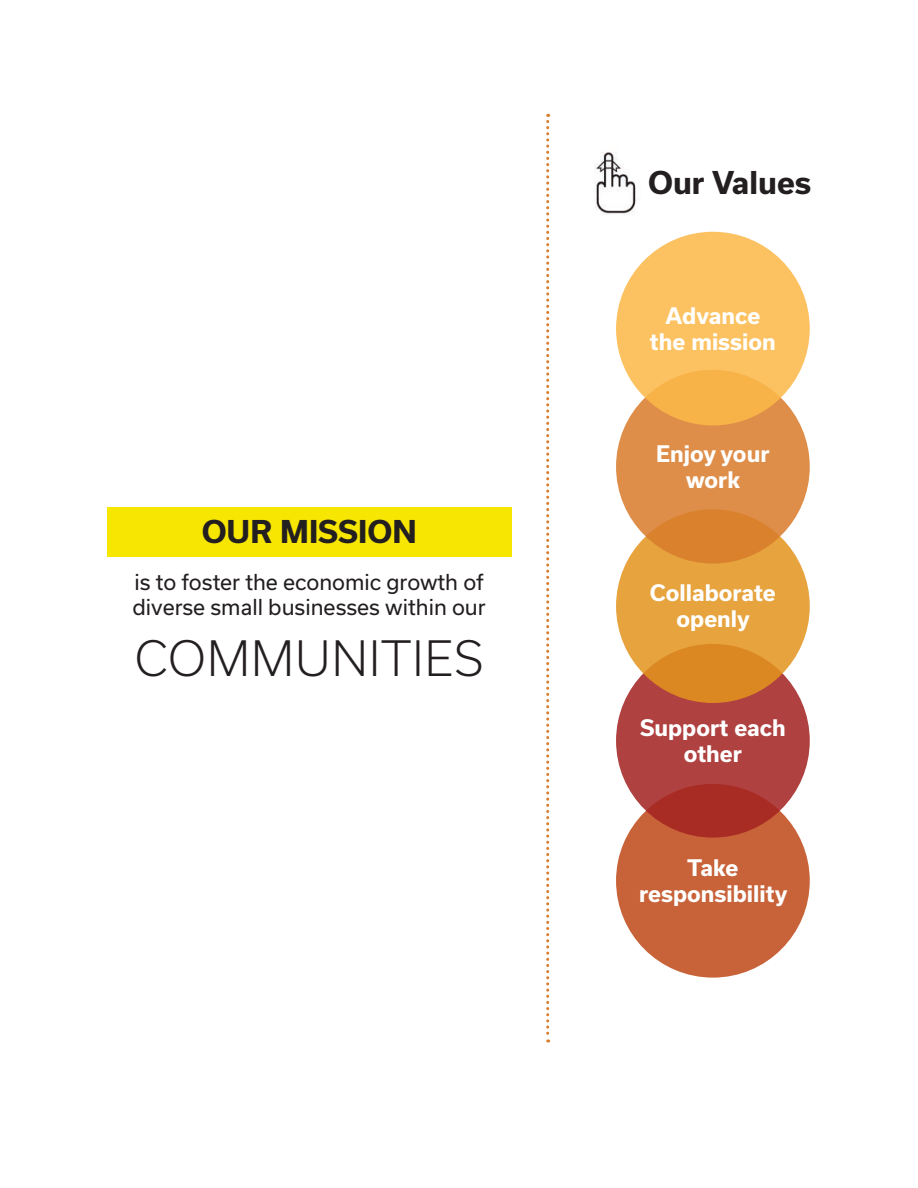
<style>
.page{position:relative;width:918px;height:1188px;background:#fff}
.page>*{position:absolute;margin:0;border:0;box-sizing:border-box;transform-origin:0 0}
.t1{font:300 46.5px "Usual";letter-spacing:.025em;color:#231f20}
.t2{font:700 30px "Usual";color:#231f20}
.t3{font:700 21.75px/26.1px "Usual";color:#fff;text-align:center}
.t4{font:21px/25.2px "Usual";color:#231f20}
</style>
<div class="page">
<svg style="left:546px;top:114px;width:3px;height:928px"></svg>
<div style="left:616px;top:784px;width:194px;height:194px;background:#c86239;border-radius:50%"></div>
<svg style="left:616px;top:644px;width:194px;height:194px;background:#ad3d3a"></svg>
<svg style="left:616px;top:509px;width:194px;height:194px;background:#e39c38"></svg>
<svg style="left:616px;top:370px;width:194px;height:194px;background:#dd8b43"></svg>
<div style="left:616px;top:232px;width:194px;height:193px;background:linear-gradient(to bottom,#fdc769,#f8b64e);border-radius:50%"></div>
<img style="left:595px;top:152px;width:41px;height:62px">
<div style="left:107px;top:507px;width:405px;height:50px;background:#f7e601"></div>
<p class="t2" style="left:202px;top:514px;width:217px">OUR MISSION</p>
<p class="t4" style="left:133px;top:570px;width:355px">is to foster the economic growth of diverse small businesses within our</p>
<p class="t1" style="left:135px;top:632px;width:350px">COMMUNITIES</p>
<p class="t2" style="left:648px;top:165px;width:165px">Our Values</p>
<p class="t3" style="left:666px;top:302px;width:96px">Advance</p>
<p class="t3" style="left:650px;top:329px;width:127px">the mission</p>
<p class="t3" style="left:656px;top:441px;width:115px">Enjoy your work</p>
<p class="t3" style="left:650px;top:580px;width:127px">Collaborate openly</p>
<p class="t3" style="left:640px;top:715px;width:147px">Support each other</p>
<p class="t3" style="left:687px;top:855px;width:53px">Take</p>
<p class="t3" style="left:639px;top:881px;width:150px">responsibility</p>
</div>
